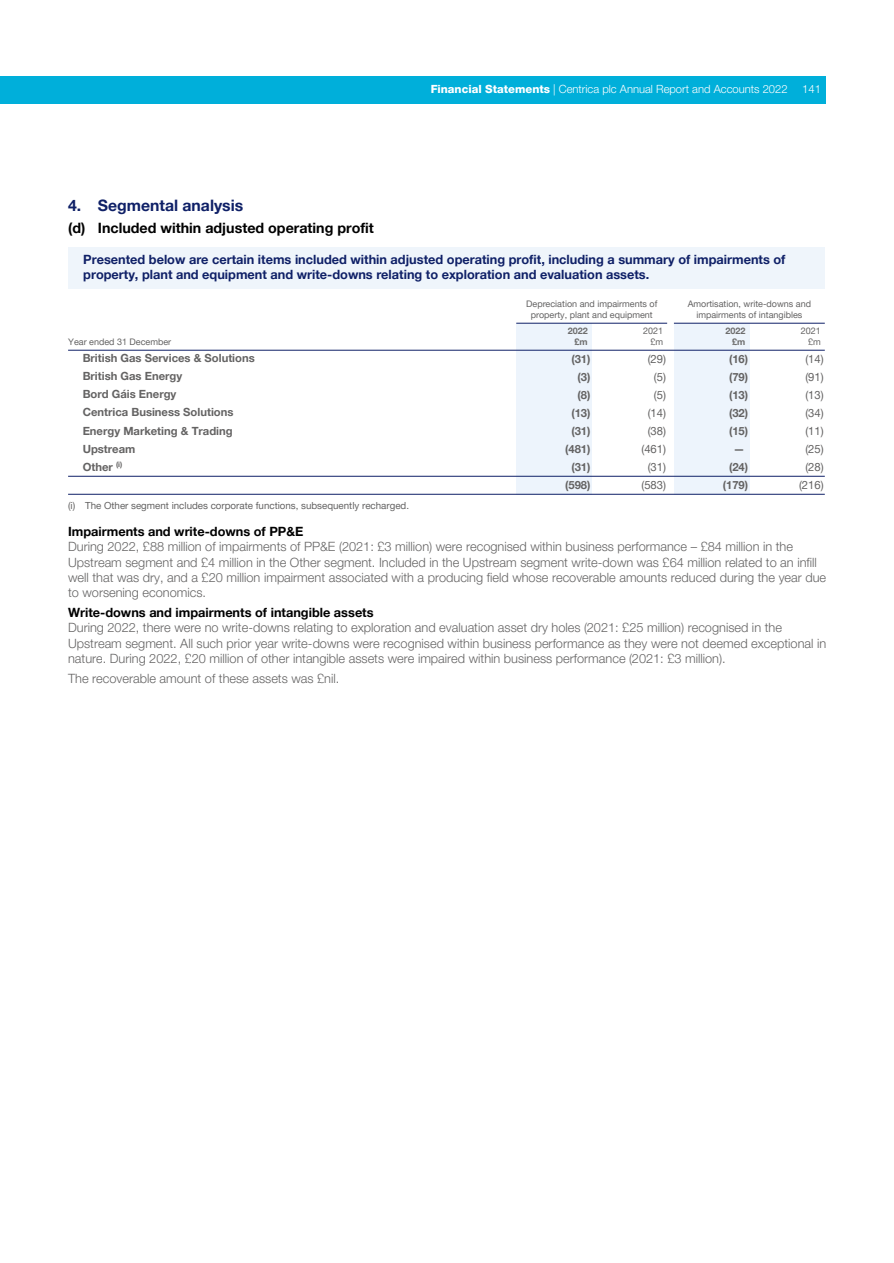
<style>
.page{position:relative;width:894px;height:1263px;background:#fff}
.page>*{position:absolute;margin:0;border:0;box-sizing:border-box;transform-origin:0 0}
.t1{font:700 15.75px "Helvetica Neue LTW1 G";color:#0f2067}
.t2{font:700 14.25px "Helvetica Neue LTW1 G";color:#000}
.t3{font:300 12.75px/15.3px "Helvetica Neue LTW1 G";color:#646363}
.t4{font:700 12.75px/15.3px "Helvetica Neue LTW1 G";color:#0f2067}
.t5{font:700 12.75px "Helvetica Neue LTW1 G";color:#000}
.t6{font:700 11.25px "Helvetica Neue LTW1 G";color:#646363}
.t7{font:11.25px "Helvetica Neue LTW1 G";color:#646363}
.t8{font:300 11.25px "Helvetica Neue LTW1 G";color:#fff}
.t9{font:9.75px "Helvetica Neue LTW1 G";color:#646363}
.t10{font:9px/10.8px "Helvetica Neue LTW1 G";color:#646363;text-align:center}
.t11{font:700 9px/10.8px "Helvetica Neue LTW1 G";color:#6d6d6d;text-align:right}
.s1{font-weight:800}
</style>
<div class="page">
<div style="left:69px;top:247px;width:756px;height:42px;background:#eff5fb"></div>
<div style="left:516px;top:323px;width:75px;height:27px;background:#edf4fc"></div>
<div style="left:673px;top:323px;width:76px;height:27px;background:#edf4fc"></div>
<div style="left:516px;top:350px;width:75px;height:36px;background:#edf4fc"></div>
<div style="left:673px;top:350px;width:76px;height:36px;background:#edf4fc"></div>
<div style="left:516px;top:386px;width:75px;height:36px;background:#edf4fc"></div>
<div style="left:673px;top:386px;width:76px;height:36px;background:#edf4fc"></div>
<div style="left:673px;top:422px;width:76px;height:72px;background:#edf4fc"></div>
<div style="left:516px;top:422px;width:75px;height:72px;background:#edf4fc"></div>
<hr style="left:516px;top:323px;width:151px;height:1px;background:#0f2067">
<hr style="left:673px;top:323px;width:151px;height:1px;background:#0f2067">
<hr style="left:68px;top:350px;width:756px;height:1px;background:#0f2067">
<hr style="left:68px;top:476px;width:756px;height:1px;background:#0f2067">
<hr style="left:68px;top:494px;width:756px;height:1px;background:#0f2067">
<div style="left:0;top:77px;width:798px;height:27px;background:#00afda"></div>
<div style="left:798px;top:77px;width:27px;height:27px;background:#00afda"></div>
<p class="t8" style="left:430px;top:85px;width:358px"><span class="s1">Financial Statements</span> | Centrica plc Annual Report and Accounts 2022</p>
<p class="t8" style="left:802px;top:85px;width:20px">141</p>
<p class="t1" style="left:68px;top:200px;width:176px">4. Segmental analysis</p>
<p class="t2" style="left:68px;top:223px;width:307px">(d) Included within adjusted operating profit</p>
<p class="t4" style="left:83px;top:253px;width:703px">Presented below are certain items included within adjusted operating profit, including a summary of impairments of property, plant and equipment and write-downs relating to exploration and evaluation assets.</p>
<p class="t10" style="left:526px;top:300px;width:133px">Depreciation and impairments of property, plant and equipment</p>
<p class="t10" style="left:687px;top:300px;width:125px">Amortisation, write-downs and impairments of intangibles</p>
<p class="t10" style="left:68px;top:338px;width:104px">Year ended 31 December</p>
<p class="t11" style="left:567px;top:327px;width:21px">2022 £m</p>
<p class="t10" style="left:643px;top:327px;width:21px;text-align:right">2021 £m</p>
<p class="t11" style="left:725px;top:327px;width:21px">2022 £m</p>
<p class="t10" style="left:800px;top:327px;width:21px;text-align:right">2021 £m</p>
<p class="t6" style="left:83px;top:354px;width:173px">British Gas Services &amp; Solutions</p>
<p class="t6" style="left:571px;top:355px;width:21px">(31)</p>
<p class="t7" style="left:647px;top:355px;width:20px">(29)</p>
<p class="t6" style="left:728px;top:355px;width:21px">(16)</p>
<p class="t7" style="left:805px;top:355px;width:20px">(14)</p>
<p class="t6" style="left:83px;top:372px;width:101px">British Gas Energy</p>
<p class="t6" style="left:577px;top:373px;width:14px">(3)</p>
<p class="t7" style="left:653px;top:373px;width:14px">(5)</p>
<p class="t6" style="left:728px;top:373px;width:21px">(79)</p>
<p class="t7" style="left:805px;top:373px;width:20px">(91)</p>
<p class="t6" style="left:83px;top:390px;width:95px">Bord Gáis Energy</p>
<p class="t6" style="left:577px;top:391px;width:14px">(8)</p>
<p class="t7" style="left:653px;top:391px;width:14px">(5)</p>
<p class="t6" style="left:728px;top:391px;width:21px">(13)</p>
<p class="t7" style="left:805px;top:391px;width:20px">(13)</p>
<p class="t6" style="left:83px;top:408px;width:152px">Centrica Business Solutions</p>
<p class="t6" style="left:571px;top:409px;width:21px">(13)</p>
<p class="t7" style="left:647px;top:409px;width:20px">(14)</p>
<p class="t6" style="left:728px;top:409px;width:21px">(32)</p>
<p class="t7" style="left:805px;top:409px;width:20px">(34)</p>
<p class="t6" style="left:83px;top:426px;width:151px">Energy Marketing &amp; Trading</p>
<p class="t6" style="left:571px;top:427px;width:21px">(31)</p>
<p class="t7" style="left:647px;top:427px;width:20px">(38)</p>
<p class="t6" style="left:728px;top:427px;width:21px">(15)</p>
<p class="t7" style="left:805px;top:427px;width:20px">(11)</p>
<p class="t6" style="left:83px;top:444px;width:54px">Upstream</p>
<p class="t6" style="left:565px;top:445px;width:27px">(481)</p>
<p class="t7" style="left:641px;top:445px;width:26px">(461)</p>
<p class="t6" style="left:733px;top:445px;width:13px">—</p>
<p class="t7" style="left:805px;top:445px;width:20px">(25)</p>
<p class="t6" style="left:83px;top:462px;width:41px">Other <sup>(i)</sup></p>
<p class="t6" style="left:571px;top:463px;width:21px">(31)</p>
<p class="t7" style="left:647px;top:463px;width:20px">(31)</p>
<p class="t6" style="left:728px;top:463px;width:21px">(24)</p>
<p class="t7" style="left:805px;top:463px;width:20px">(28)</p>
<p class="t6" style="left:565px;top:480px;width:27px">(598)</p>
<p class="t7" style="left:641px;top:480px;width:26px">(583)</p>
<p class="t6" style="left:722px;top:480px;width:27px">(179)</p>
<p class="t7" style="left:798px;top:480px;width:26px">(216)</p>
<p class="t9" style="left:68px;top:502px;width:342px">(i) The Other segment includes corporate functions, subsequently recharged.</p>
<p class="t5" style="left:68px;top:527px;width:237px">Impairments and write-downs of PP&amp;E</p>
<p class="t3" style="left:68px;top:541px;width:759px">During 2022, £88 million of impairments of PP&amp;E (2021: £3 million) were recognised within business performance – £84 million in the Upstream segment and £4 million in the Other segment. Included in the Upstream segment write-down was £64 million related to an infill well that was dry, and a £20 million impairment associated with a producing field whose recoverable amounts reduced during the year due to worsening economics.</p>
<p class="t5" style="left:68px;top:608px;width:307px">Write-downs and impairments of intangible assets</p>
<p class="t3" style="left:68px;top:622px;width:759px">During 2022, there were no write-downs relating to exploration and evaluation asset dry holes (2021: £25 million) recognised in the<br>Upstream segment. All such prior year write-downs were recognised within business performance as they were not deemed exceptional in nature. During 2022, £20 million of other intangible assets were impaired within business performance (2021: £3 million).</p>
<p class="t3" style="left:68px;top:672px;width:273px">The recoverable amount of these assets was £nil.</p>
</div>
